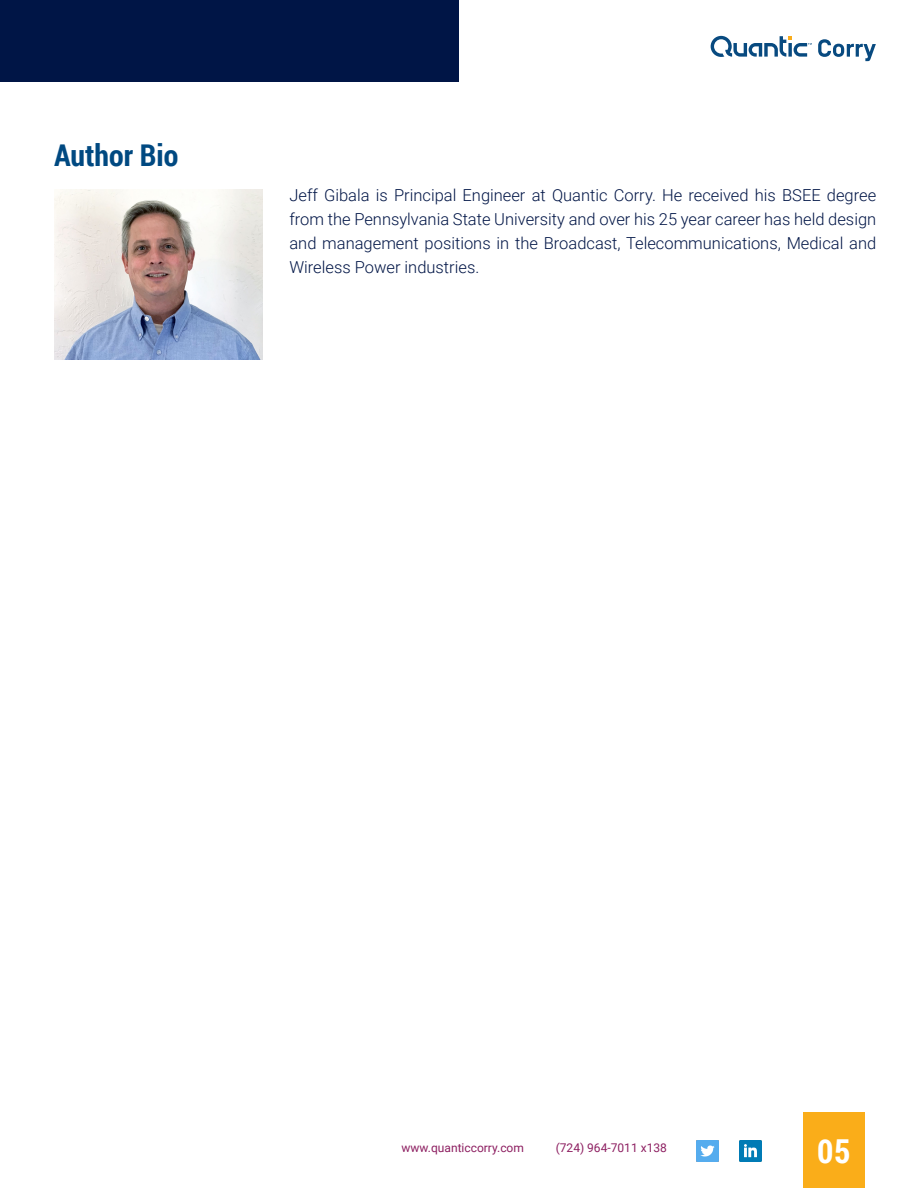
<style>
.page{position:relative;width:918px;height:1188px;background:#fff}
.page>*{position:absolute;margin:0;border:0;box-sizing:border-box;transform-origin:0 0}
.t1{font:700 33px "Roboto Condensed";color:#fff}
.t2{font:700 30px "Roboto Condensed";color:#004981}
.t3{font:300 16.5px/24px "Roboto";color:#001546;text-align:justify}
.t4{font:12px "Roboto";color:#8d1f61}
</style>
<div class="page">
<div style="left:803px;top:1112px;width:62px;height:76px;background:#faad19"></div>
<div style="left:0;top:0;width:458px;height:81px;background:#001546"></div>
<img style="left:54px;top:189px;width:208px;height:171px">
<svg style="left:711px;top:36px;width:101px;height:21px"></svg>
<svg style="left:818px;top:39px;width:58px;height:22px"></svg>
<img style="left:696px;top:1140px;width:22px;height:22px">
<img style="left:740px;top:1140px;width:21px;height:22px">
<p class="t2" style="left:54px;top:135px;width:126px">Author Bio</p>
<p class="t3" style="left:289px;top:183px;width:588px">Jeff Gibala is Principal Engineer at Quantic Corry. He received his BSEE degree from the Pennsylvania State University and over his 25 year career has held design and management positions in the Broadcast, Telecommunications, Medical and Wireless Power industries.</p>
<p class="t4" style="left:402px;top:1140px;width:124px">www.quanticcorry.com</p>
<p class="t4" style="left:556px;top:1140px;width:113px">(724) 964-7011 x138</p>
<p class="t1" style="left:817px;top:1128px;width:35px">05</p>
</div>
